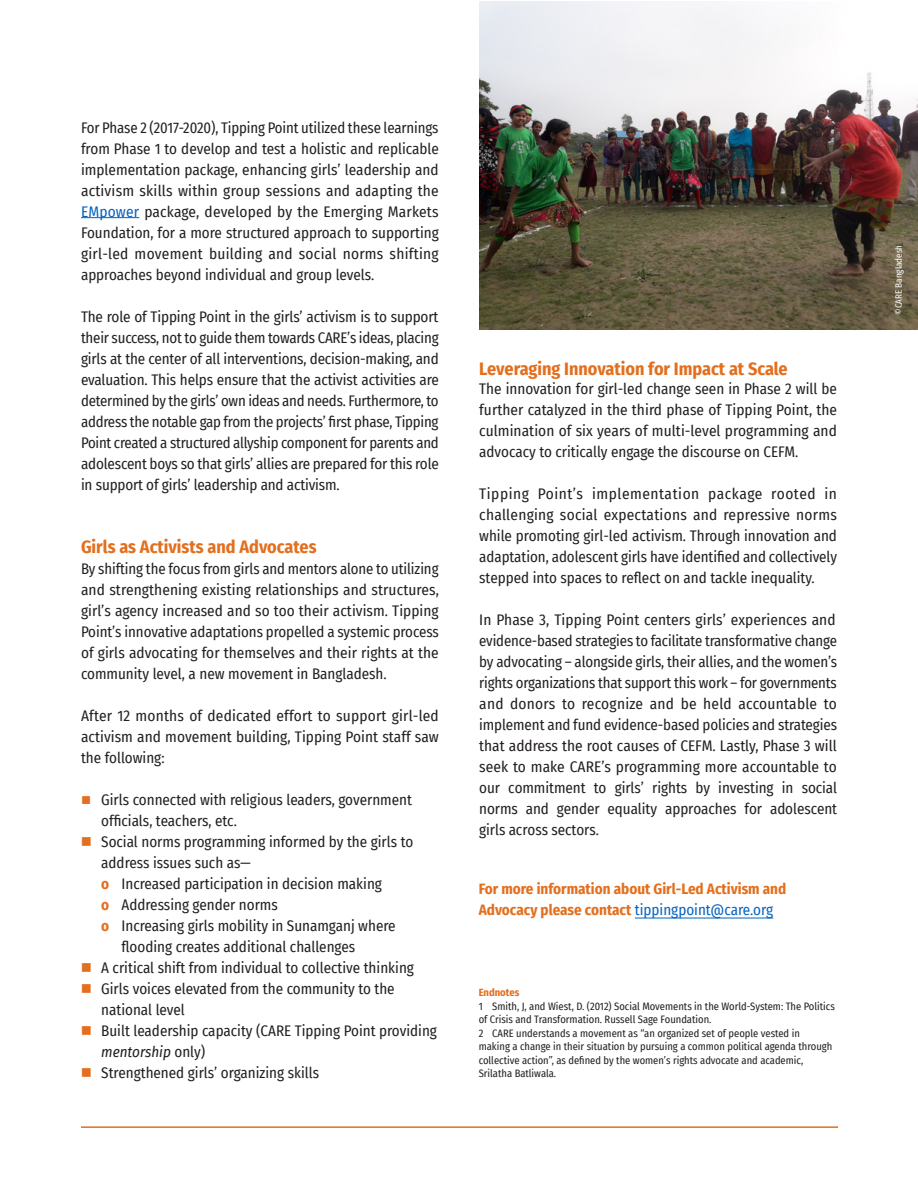
<style>
.page{position:relative;width:918px;height:1188px;background:#fff}
.page>*{position:absolute;margin:0;border:0;box-sizing:border-box;transform-origin:0 0}
.t1{font:700 18px "Fira Sans Condensed";color:#e36f1e}
.t2{font:15px/21px "Fira Sans Condensed";color:#231f20;text-align:justify}
.t3{font:700 15px/21px "Fira Sans Condensed";color:#e36f1e}
.t4{font:10.5px/13.5px "Fira Sans Condensed";color:#231f20}
.t5{font:700 10.5px "Fira Sans Condensed";color:#e36f1e}
.t6{font:9px "Fira Sans Condensed";color:#fff}
.s1{color:#0563c1}
.s2{color:#e36f1e}
.s3{font-weight:700;color:#e36f1e}
.s4{font-style:italic}
.s5{font-weight:400;color:#0563c1}
</style>
<div class="page">
<hr style="left:81px;top:1126px;width:757px;height:2px;background:#e36f1e">
<hr style="left:81px;top:217px;width:58px;height:1px;background:#0563c1">
<hr style="left:635px;top:918px;width:138px;height:1px;background:#0563c1">
<img style="left:479px;top:1px;width:439px;height:328px">
<p class="t2" style="left:81px;top:116px;width:359px">For Phase 2 (2017-2020), Tipping Point utilized these learnings from Phase 1 to develop and test a holistic and replicable implementation package, enhancing girls’ leadership and activism skills within group sessions and adapting the <span class="s1">EMpower</span> package, developed by the Emerging Markets Foundation, for a more structured approach to supporting girl-led movement building and social norms shifting approaches beyond individual and group levels.</p>
<p class="t2" style="left:81px;top:305px;width:359px">The role of Tipping Point in the girls’ activism is to support their success, not to guide them towards CARE’s ideas, placing girls at the center of all interventions, decision-making, and evaluation. This helps ensure that the activist activities are determined by the girls’ own ideas and needs. Furthermore, to address the notable gap from the projects’ first phase, Tipping Point created a structured allyship component for parents and adolescent boys so that girls’ allies are prepared for this role in support of girls’ leadership and activism.</p>
<p class="t1" style="left:81px;top:531px;width:237px">Girls as Activists and Advocates</p>
<p class="t2" style="left:81px;top:557px;width:360px">By shifting the focus from girls and mentors alone to utilizing and strengthening existing relationships and structures, girl’s agency increased and so too their activism. Tipping Point’s innovative adaptations propelled a systemic process of girls advocating for themselves and their rights at the community level, a new movement in Bangladesh.</p>
<p class="t2" style="left:81px;top:704px;width:359px">After 12 months of dedicated effort to support girl-led activism and movement building, Tipping Point staff saw the following:</p>
<p class="t2" style="left:101px;top:788px;width:312px;text-indent:-20px"><span class="s2">■</span> Girls connected with religious leaders, government officials, teachers, etc.</p>
<p class="t2" style="left:81px;top:830px;width:334px"><span class="s2">■</span> Social norms programming informed by the girls to</p>
<p class="t2" style="left:101px;top:851px;width:151px">address issues such as—</p>
<p class="t2" style="left:101px;top:872px;width:282px"><span class="s3">o</span> Increased participation in decision making</p>
<p class="t2" style="left:101px;top:893px;width:178px"><span class="s3">o</span> Addressing gender norms</p>
<p class="t2" style="left:101px;top:914px;width:296px"><span class="s3">o</span> Increasing girls mobility in Sunamganj where</p>
<p class="t2" style="left:121px;top:935px;width:235px">flooding creates additional challenges</p>
<p class="t2" style="left:81px;top:956px;width:334px"><span class="s2">■</span> A critical shift from individual to collective thinking</p>
<p class="t2" style="left:101px;top:977px;width:295px;text-indent:-20px"><span class="s2">■</span> Girls voices elevated from the community to the national level</p>
<p class="t2" style="left:101px;top:1019px;width:337px;text-indent:-20px"><span class="s2">■</span> Built leadership capacity (CARE Tipping Point providing <span class="s4">mentorship</span> only)</p>
<p class="t2" style="left:81px;top:1061px;width:240px"><span class="s2">■</span> Strengthened girls’ organizing skills</p>
<p class="t1" style="left:479px;top:354px;width:310px">Leveraging Innovation for Impact at Scale</p>
<p class="t2" style="left:479px;top:378px;width:359px">The innovation for girl-led change seen in Phase 2 will be further catalyzed in the third phase of Tipping Point, the culmination of six years of multi-level programming and advocacy to critically engage the discourse on CEFM.</p>
<p class="t2" style="left:479px;top:483px;width:359px">Tipping Point’s implementation package rooted in challenging social expectations and repressive norms while promoting girl-led activism. Through innovation and adaptation, adolescent girls have identified and collectively stepped into spaces to reflect on and tackle inequality.</p>
<p class="t2" style="left:479px;top:609px;width:360px">In Phase 3, Tipping Point centers girls’ experiences and evidence-based strategies to facilitate transformative change by advocating – alongside girls, their allies, and the women’s rights organizations that support this work – for governments and donors to recognize and be held accountable to implement and fund evidence-based policies and strategies that address the root causes of CEFM. Lastly, Phase 3 will seek to make CARE’s programming more accountable to our commitment to girls’ rights by investing in social norms and gender equality approaches for adolescent girls across sectors.</p>
<p class="t3" style="left:479px;top:878px;width:309px">For more information about Girl-Led Activism and<br>Advocacy please contact <span class="s5">tippingpoint@care.org</span></p>
<p class="t5" style="left:479px;top:984px;width:42px">Endnotes</p>
<p class="t4" style="left:479px;top:999px;width:358px">1 Smith, J, and Wiest, D. (2012) Social Movements in the World-System: The Politics of Crisis and Transformation. Russell Sage Foundation.<br>2 CARE understands a movement as “an organized set of people vested in<br>making a change in their situation by pursuing a common political agenda through collective action”, as defined by the women’s rights advocate and academic, Srilatha Batliwala.</p>
<p class="t6" style="left:892px;top:315px;width:72px;rotate:-90deg">©CARE Bangladesh</p>
</div>
